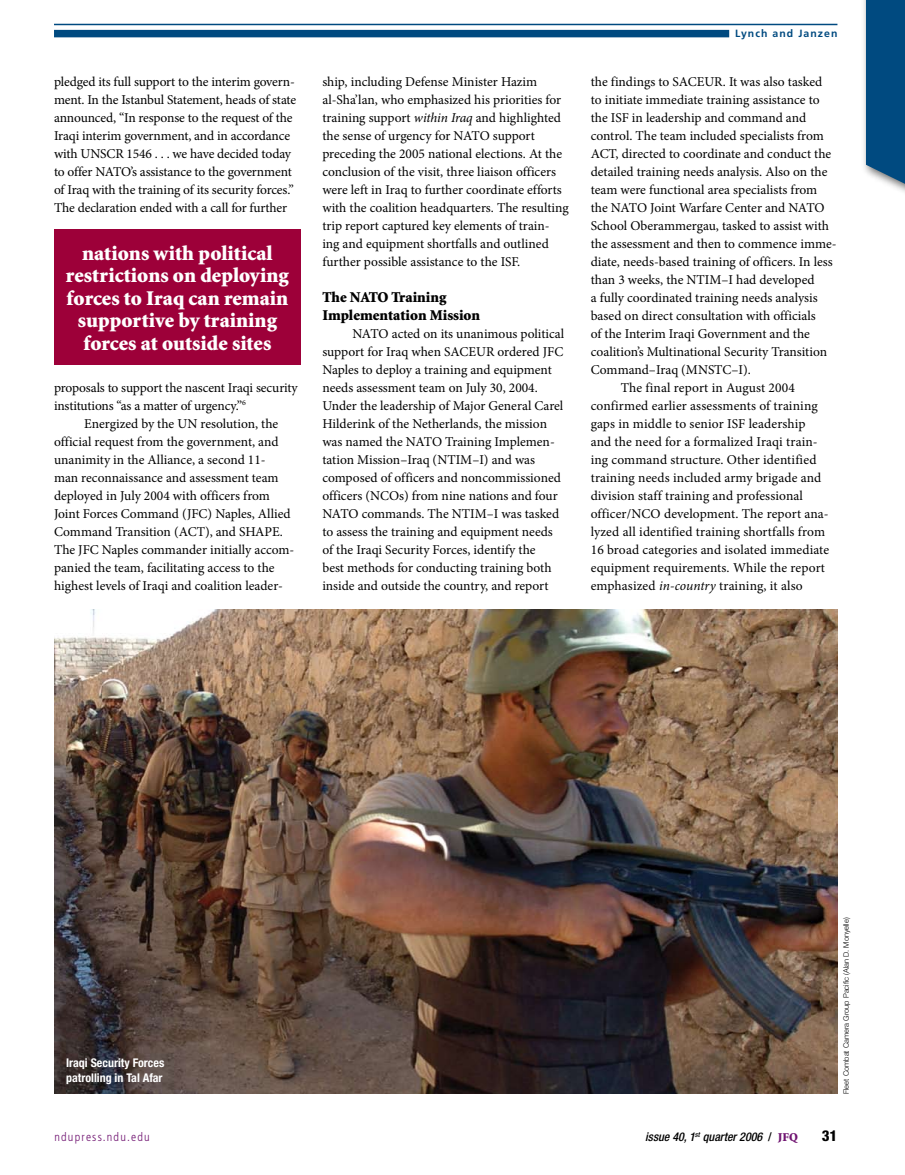
<style>
.page{position:relative;width:905px;height:1175px;background:#fff}
.page>*{position:absolute;margin:0;border:0;box-sizing:border-box;transform-origin:0 0}
.t1{font:900 21px/22.5px "Minion Std";color:#fff;text-align:center}
.t2{font:900 15px/18px "Minion Std";color:#000}
.t3{font:800 condensed 15px "Helvetica Neue LT Std";color:#000}
.t4{font:13.5px/18px "Minion Pro";color:#000}
.t5{font:700 condensed 12px/15px "Helvetica Neue LT Std";color:#fff}
.t6{font:italic 500 condensed 12px "Helvetica Neue LT Std";color:#000}
.t7{font:300 condensed 12px "Frutiger LT Std";letter-spacing:.1em;color:#701471}
.t8{font:700 10.5px "Frutiger LT Std";letter-spacing:.1em;color:#004a80}
.t9{font:300 7.5px "Helvetica Neue LT Std";color:#000}
.s1{font-style:italic}
.s2{font-style:normal}
.s3{font-family:"Minion Std";font-weight:900;font-style:normal;font-stretch:normal;color:#701471}
</style>
<div class="page">
<div style="left:861px;top:0;width:43px;height:209px;background:#000;opacity:.6"></div>
<svg style="left:866px;top:0;width:38px;height:197px;background:#1b5c8c"></svg>
<hr style="left:54px;top:24px;width:783px;height:1px;background:#004a80">
<div style="left:54px;top:30px;width:675px;height:7px;background:#004a80"></div>
<img style="left:54px;top:609px;width:783px;height:485px">
<div style="left:54px;top:230px;width:247px;height:134px;background:#9d0039"></div>
<p class="t4" style="left:54px;top:72px;width:244px">pledged its full support to the interim govern&shy;ment. In the Istanbul Statement, heads of state announced, “In response to the request of the Iraqi interim government, and in accordance with UNSCR 1546 . . . we have decided today to offer NATO’s assistance to the government of Iraq with the training of its security forces.” The declaration ended with a call for further</p>
<h1 class="t1" style="left:66px;top:242px;width:224px">nations with political restrictions on deploying forces to Iraq can remain supportive by training forces at outside sites</h1>
<p class="t4" style="left:54px;top:378px;width:245px">proposals to support the nascent Iraqi security institutions “as a matter of urgency.”<sup>6</sup></p>
<p class="t4" style="left:54px;top:414px;width:242px;text-indent:30px">Energized by the UN resolution, the official request from the government, and unanimity in the Alliance, a second 11-<br>man reconnaissance and assessment team deployed in July 2004 with officers from Joint Forces Command (JFC) Naples, Allied Command Transition (ACT), and SHAPE.<br>The JFC Naples commander initially accom&shy;panied the team, facilitating access to the highest levels of Iraqi and coalition leader-</p>
<p class="t4" style="left:322px;top:72px;width:248px">ship, including Defense Minister Hazim al-Sha’lan, who emphasized his priorities for training support <span class="s1">within Iraq</span> and highlighted the sense of urgency for NATO support preceding the 2005 national elections. At the conclusion of the visit, three liaison officers were left in Iraq to further coordinate efforts with the coalition headquarters. The resulting trip report captured key elements of train&shy;ing and equipment shortfalls and outlined further possible assistance to the ISF.</p>
<p class="t2" style="left:322px;top:288px;width:159px">The NATO Training<br>Implementation Mission</p>
<p class="t4" style="left:322px;top:324px;width:243px;text-indent:30px">NATO acted on its unanimous political support for Iraq when SACEUR ordered JFC Naples to deploy a training and equipment needs assessment team on July 30, 2004.<br>Under the leadership of Major General Carel Hilderink of the Netherlands, the mission was named the NATO Training Implemen&shy;tation Mission–Iraq (NTIM–I) and was composed of officers and noncommissioned officers (NCOs) from nine nations and four NATO commands. The NTIM–I was tasked to assess the training and equipment needs of the Iraqi Security Forces, identify the<br>best methods for conducting training both inside and outside the country, and report</p>
<p class="t8" style="left:735px;top:27px;width:104px">Lynch and Janzen</p>
<p class="t4" style="left:590px;top:72px;width:233px">the findings to SACEUR. It was also tasked</p>
<p class="t4" style="left:590px;top:90px;width:230px">to initiate immediate training assistance to</p>
<p class="t4" style="left:590px;top:108px;width:217px">the ISF in leadership and command and</p>
<p class="t4" style="left:590px;top:126px;width:235px">control. The team included specialists from</p>
<p class="t4" style="left:590px;top:144px;width:242px">ACT, directed to coordinate and conduct the</p>
<p class="t4" style="left:590px;top:162px;width:238px">detailed training needs analysis. Also on the</p>
<p class="t4" style="left:590px;top:180px;width:228px">team were functional area specialists from</p>
<p class="t4" style="left:590px;top:198px;width:235px">the NATO Joint Warfare Center and NATO</p>
<p class="t4" style="left:590px;top:216px;width:240px">School Oberammergau, tasked to assist with</p>
<p class="t4" style="left:590px;top:234px;width:247px">the assessment and then to commence imme-</p>
<p class="t4" style="left:590px;top:252px;width:243px">diate, needs-based training of officers. In less</p>
<p class="t4" style="left:590px;top:270px;width:225px">than 3 weeks, the NTIM–I had developed</p>
<p class="t4" style="left:590px;top:288px;width:228px">a fully coordinated training needs analysis</p>
<p class="t4" style="left:590px;top:306px;width:226px">based on direct consultation with officials</p>
<p class="t4" style="left:590px;top:324px;width:221px">of the Interim Iraqi Government and the</p>
<p class="t4" style="left:590px;top:342px;width:238px">coalition’s Multinational Security Transition</p>
<p class="t4" style="left:590px;top:360px;width:162px">Command–Iraq (MNSTC–I).</p>
<p class="t4" style="left:620px;top:378px;width:176px">The final report in August 2004</p>
<p class="t4" style="left:590px;top:396px;width:228px">confirmed earlier assessments of training</p>
<p class="t4" style="left:590px;top:414px;width:216px">gaps in middle to senior ISF leadership</p>
<p class="t4" style="left:590px;top:432px;width:228px">and the need for a formalized Iraqi train-</p>
<p class="t4" style="left:590px;top:450px;width:227px">ing command structure. Other identified</p>
<p class="t4" style="left:590px;top:468px;width:232px">training needs included army brigade and</p>
<p class="t4" style="left:590px;top:486px;width:214px">division staff training and professional</p>
<p class="t4" style="left:590px;top:504px;width:239px">officer/NCO development. The report ana-</p>
<p class="t4" style="left:590px;top:522px;width:236px">lyzed all identified training shortfalls from</p>
<p class="t4" style="left:590px;top:540px;width:240px">16 broad categories and isolated immediate</p>
<p class="t4" style="left:590px;top:558px;width:236px">equipment requirements. While the report</p>
<p class="t4" style="left:590px;top:576px;width:213px">emphasized <span class="s1">in-country</span> training, it also</p>
<p class="t5" style="left:66px;top:1055px;width:100px">Iraqi Security Forces patrolling in Tal Afar</p>
<p class="t9" style="left:841px;top:1094px;width:178px;rotate:-90deg">Fleet Combat Camera Group Pacific (Alan D. Monyelle)</p>
<p class="t7" style="left:54px;top:1130px;width:97px">ndupress.ndu.edu</p>
<p class="t6" style="left:645px;top:1129px;width:154px">issue 40, 1<sup>st</sup> quarter 2006 <span class="s2">/</span> <span class="s3">JFQ</span></p>
<p class="t3" style="left:821px;top:1126px;width:17px">31</p>
</div>
